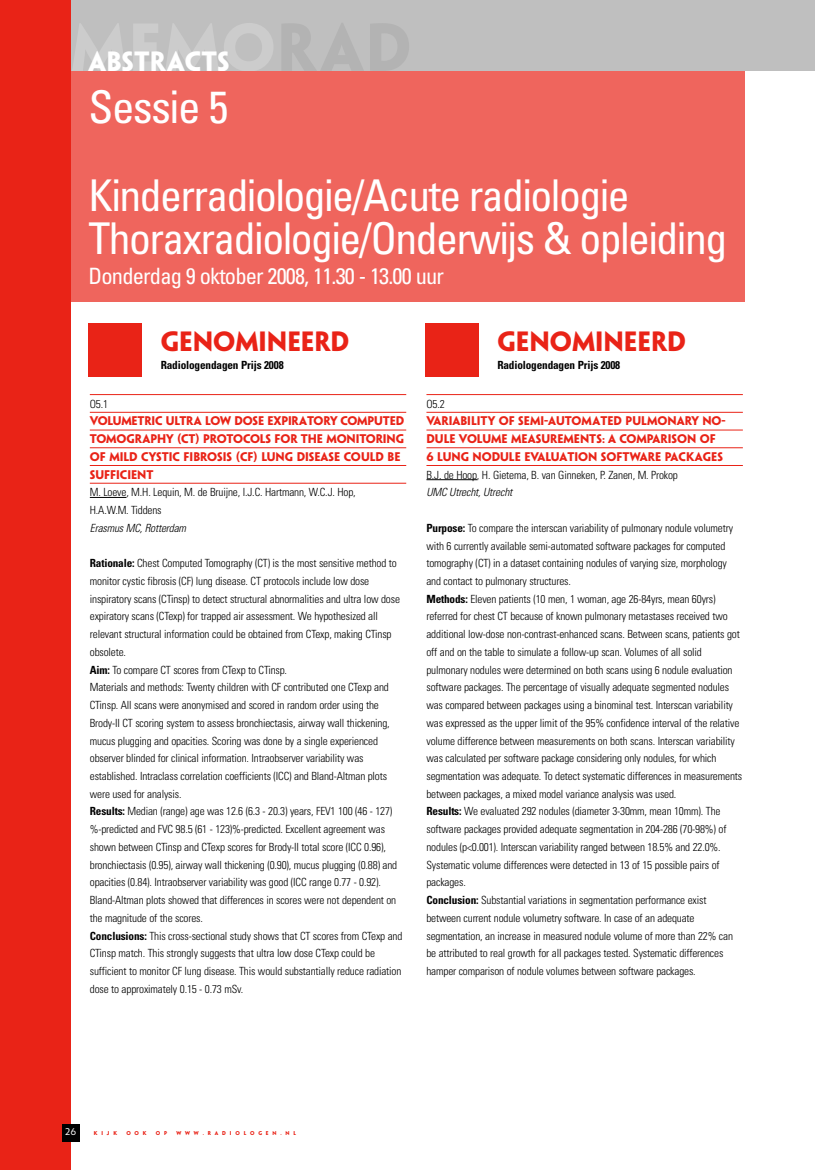
<style>
.page{position:relative;width:815px;height:1170px;background:#fff}
.page>*{position:absolute;margin:0;border:0;box-sizing:border-box;transform-origin:0 0}
.t1{font:condensed 45px "Univers";letter-spacing:-.035em;color:#fff}
.t2{font:condensed 43.75px/43.8px "Univers";letter-spacing:-.035em;color:#fff}
.t3{font:700 25px "Penumbra Sans Std";color:#e92317}
.t4{font:700 25px "Penumbra Sans Std";color:#fff}
.t5{font:condensed 22.5px "Univers";letter-spacing:-.035em;color:#fff}
.t6{font:300 condensed 11.25px/17.8px "Univers";letter-spacing:-.015em;color:#000}
.t7{font:700 11.25px/17.8px "Penumbra Sans Std";color:#e92317}
.t8{font:700 condensed 11.25px "Univers";letter-spacing:-.015em;color:#000}
.t9{font:italic 300 condensed 11.25px "Univers";letter-spacing:-.015em;color:#000}
.t10{font:8.75px "Penumbra Sans Std";color:#fff}
.t11{font:700 5px "Penumbra Sans Std";letter-spacing:.77em;color:#e92317}
.s1{font-weight:700}
</style>
<div class="page">
<div style="left:0;top:0;width:815px;height:71px;background:#bfbfbf"></div>
<div style="left:0;top:0;width:71px;height:1169px;background:#e92317"></div>
<div style="left:62px;top:1123px;width:18px;height:18px;background:#000"></div>
<hr style="left:90px;top:394px;width:316px;height:1px;background:#e92317">
<hr style="left:90px;top:412px;width:316px;height:1px;background:#e92317">
<hr style="left:90px;top:430px;width:316px;height:1px;background:#e92317">
<hr style="left:90px;top:447px;width:316px;height:1px;background:#e92317">
<hr style="left:90px;top:465px;width:316px;height:1px;background:#e92317">
<hr style="left:90px;top:483px;width:316px;height:1px;background:#e92317">
<hr style="left:90px;top:497px;width:37px;height:1px;background:#000">
<hr style="left:426px;top:394px;width:317px;height:1px;background:#e92317">
<hr style="left:426px;top:412px;width:317px;height:1px;background:#e92317">
<hr style="left:426px;top:430px;width:317px;height:1px;background:#e92317">
<hr style="left:426px;top:447px;width:317px;height:1px;background:#e92317">
<hr style="left:426px;top:465px;width:317px;height:1px;background:#e92317">
<hr style="left:426px;top:479px;width:51px;height:1px;background:#000">
<div style="left:71px;top:71px;width:673px;height:230px;background:#ef655d"></div>
<div style="left:89px;top:324px;width:53px;height:53px;background:#e92317"></div>
<div style="left:425px;top:324px;width:53px;height:53px;background:#e92317"></div>
<h3 class="t4" style="left:89px;top:48px;width:143px">ABSTRACTS</h3>
<h1 class="t1" style="left:89px;top:91px;width:141px">Sessie 5</h1>
<h2 class="t2" style="left:89px;top:177px;width:640px">Kinderradiologie/Acute radiologie<br>Thoraxradiologie/Onderwijs &amp; opleiding</h2>
<h3 class="t5" style="left:89px;top:268px;width:357px">Donderdag 9 oktober 2008, 11.30 - 13.00 uur</h3>
<h3 class="t3" style="left:161px;top:327px;width:190px">GENOMINEERD</h3>
<p class="t8" style="left:161px;top:360px;width:124px">Radiologendagen Prijs 2008</p>
<p class="t6" style="left:90px;top:396px;width:20px">O5.1</p>
<p class="t7" style="left:90px;top:412px;width:316px">VOLUMETRIC ULTRA LOW DOSE EXPIRATORY COMPUTED TOMOGRAPHY (CT) PROTOCOLS FOR THE MONITORING OF MILD CYSTIC FIBROSIS (CF) LUNG DISEASE COULD BE SUFFICIENT</p>
<p class="t6" style="left:90px;top:484px;width:267px">M. Loeve, M.H. Lequin, M. de Bruijne, I.J.C. Hartmann, W.C.J. Hop,<br>H.A.W.M. Tiddens</p>
<p class="t9" style="left:90px;top:523px;width:98px">Erasmus MC, Rotterdam</p>
<p class="t6" style="left:90px;top:555px;width:314px"><span class="s1">Rationale:</span> Chest Computed Tomography (CT) is the most sensitive method to monitor cystic fibrosis (CF) lung disease. CT protocols include low dose inspiratory scans (CTinsp) to detect structural abnormalities and ultra low dose expiratory scans (CTexp) for trapped air assessment. We hypothesized all relevant structural information could be obtained from CTexp, making CTinsp obsolete.<br><span class="s1">Aim:</span> To compare CT scores from CTexp to CTinsp.<br>Materials and methods: Twenty children with CF contributed one CTexp and CTinsp. All scans were anonymised and scored in random order using the Brody-II CT scoring system to assess bronchiectasis, airway wall thickening, mucus plugging and opacities. Scoring was done by a single experienced observer blinded for clinical information. Intraobserver variability was established. Intraclass correlation coefficients (ICC) and Bland-Altman plots were used for analysis.<br><span class="s1">Results:</span> Median (range) age was 12.6 (6.3 - 20.3) years, FEV1 100 (46 - 127) %-predicted and FVC 98.5 (61 - 123)%-predicted. Excellent agreement was shown between CTinsp and CTexp scores for Brody-II total score (ICC 0.96), bronchiectasis (0.95), airway wall thickening (0.90), mucus plugging (0.88) and opacities (0.84). Intraobserver variability was good (ICC range 0.77 - 0.92).<br>Bland-Altman plots showed that differences in scores were not dependent on the magnitude of the scores.<br><span class="s1">Conclusions:</span> This cross-sectional study shows that CT scores from CTexp and CTinsp match. This strongly suggests that ultra low dose CTexp could be sufficient to monitor CF lung disease. This would substantially reduce radiation dose to approximately 0.15 - 0.73 mSv.</p>
<h3 class="t3" style="left:497px;top:327px;width:190px">GENOMINEERD</h3>
<p class="t8" style="left:497px;top:360px;width:124px">Radiologendagen Prijs 2008</p>
<p class="t6" style="left:426px;top:396px;width:20px">O5.2</p>
<p class="t7" style="left:426px;top:412px;width:301px">VARIABILITY OF SEMI-AUTOMATED PULMONARY NO-<br>DULE VOLUME MEASUREMENTS: A COMPARISON OF<br>6 LUNG NODULE EVALUATION SOFTWARE PACKAGES</p>
<p class="t6" style="left:426px;top:466px;width:253px">B.J. de Hoop, H. Gietema, B. van Ginneken, P. Zanen, M. Prokop</p>
<p class="t9" style="left:426px;top:488px;width:87px">UMC Utrecht, Utrecht</p>
<p class="t6" style="left:426px;top:520px;width:317px"><span class="s1">Purpose:</span> To compare the interscan variability of pulmonary nodule volumetry with 6 currently available semi-automated software packages for computed tomography (CT) in a dataset containing nodules of varying size, morphology and contact to pulmonary structures.<br><span class="s1">Methods:</span> Eleven patients (10 men, 1 woman, age 26-84yrs, mean 60yrs) referred for chest CT because of known pulmonary metastases received two additional low-dose non-contrast-enhanced scans. Between scans, patients got off and on the table to simulate a follow-up scan. Volumes of all solid pulmonary nodules were determined on both scans using 6 nodule evaluation software packages. The percentage of visually adequate segmented nodules was compared between packages using a binominal test. Interscan variability was expressed as the upper limit of the 95% confidence interval of the relative volume difference between measurements on both scans. Interscan variability was calculated per software package considering only nodules, for which segmentation was adequate. To detect systematic differences in measurements between packages, a mixed model variance analysis was used.<br><span class="s1">Results:</span> We evaluated 292 nodules (diameter 3-30mm, mean 10mm). The software packages provided adequate segmentation in 204-286 (70-98%) of nodules (p&lt;0.001). Interscan variability ranged between 18.5% and 22.0%.<br>Systematic volume differences were detected in 13 of 15 possible pairs of packages.<br><span class="s1">Conclusion:</span> Substantial variations in segmentation performance exist between current nodule volumetry software. In case of an adequate segmentation, an increase in measured nodule volume of more than 22% can be attributed to real growth for all packages tested. Systematic differences hamper comparison of nodule volumes between software packages.</p>
<p class="t10" style="left:66px;top:1126px;width:12px">26</p>
<p class="t11" style="left:94px;top:1129px;width:25px">KIJK</p>
<p class="t11" style="left:126px;top:1129px;width:22px">OOK</p>
<p class="t11" style="left:156px;top:1129px;width:13px">O P</p>
<p class="t11" style="left:177px;top:1129px;width:121px">WWW.RADIOLOGEN.NL</p>
</div>
